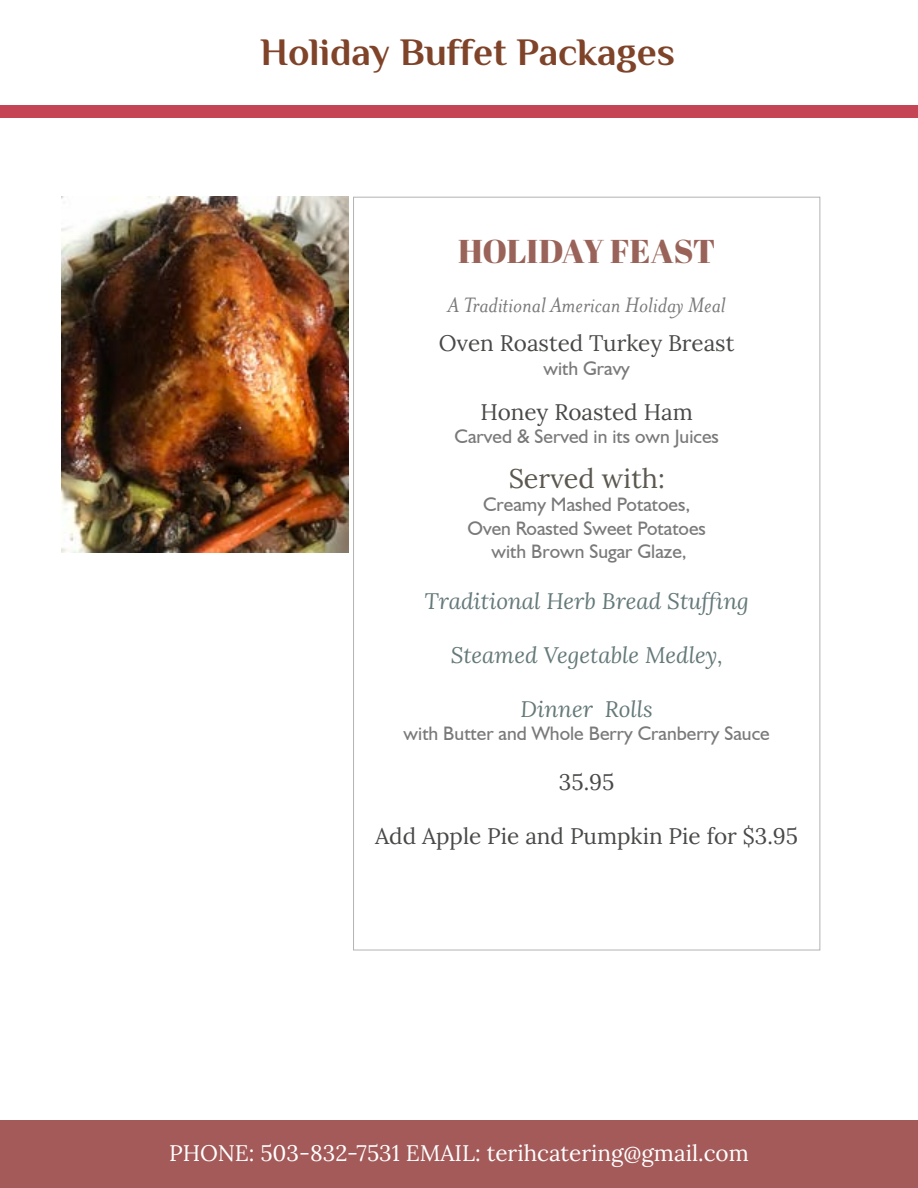
<style>
.page{position:relative;width:918px;height:1188px;background:#fff}
.page>*{position:absolute;margin:0;border:0;box-sizing:border-box;transform-origin:0 0}
.t1{font:700 39px "Philosopher";color:#7f4329}
.t2{font:33px "Abril Fatface";letter-spacing:-.005em;color:#996359}
.t3{font:27px "Lora";color:#5b584f}
.t4{font:italic 24px "Mrs Eaves OT";color:#797979}
.t5{font:22.5px "Lora";color:#484a47}
.t6{font:italic 22.5px "Lora";color:#657979}
.t7{font:22.5px "Lora";color:#fff}
.t8{font:19.5px/23.4px "Humanist 521 BT";color:#797979;text-align:center}
</style>
<div class="page">
<div style="left:0;top:1120px;width:918px;height:68px;background:#a35a59"></div>
<img style="left:62px;top:197px;width:286px;height:356px">
<div style="left:0;top:105px;width:918px;height:13px;background:#c54555"></div>
<h1 class="t1" style="left:260px;top:26px;width:416px">Holiday Buffet Packages</h1>
<h2 class="t2" style="left:458px;top:228px;width:259px">HOLIDAY FEAST</h2>
<p class="t4" style="left:448px;top:292px;width:280px">A Traditional American Holiday Meal</p>
<p class="t5" style="left:439px;top:326px;width:297px">Oven Roasted Turkey Breast</p>
<p class="t8" style="left:543px;top:356px;width:88px">with Gravy</p>
<p class="t5" style="left:481px;top:394px;width:214px">Honey Roasted Ham</p>
<p class="t8" style="left:455px;top:424px;width:266px">Carved &amp; Served in its own Juices</p>
<h3 class="t3" style="left:509px;top:458px;width:158px">Served with:</h3>
<p class="t8" style="left:467px;top:493px;width:240px">Creamy Mashed Potatoes,<br>Oven Roasted Sweet Potatoes with Brown Sugar Glaze,</p>
<p class="t6" style="left:425px;top:585px;width:326px">Traditional Herb Bread Stuffing</p>
<p class="t6" style="left:451px;top:639px;width:274px">Steamed Vegetable Medley,</p>
<p class="t6" style="left:521px;top:693px;width:134px">Dinner Rolls</p>
<p class="t8" style="left:404px;top:721px;width:368px">with Butter and Whole Berry Cranberry Sauce</p>
<p class="t5" style="left:559px;top:765px;width:57px">35.95</p>
<p class="t5" style="left:375px;top:819px;width:425px">Add Apple Pie and Pumpkin Pie for $3.95</p>
<p class="t7" style="left:169px;top:1136px;width:581px">PHONE: 503-832-7531 EMAIL: terihcatering@gmail.com</p>
</div>
